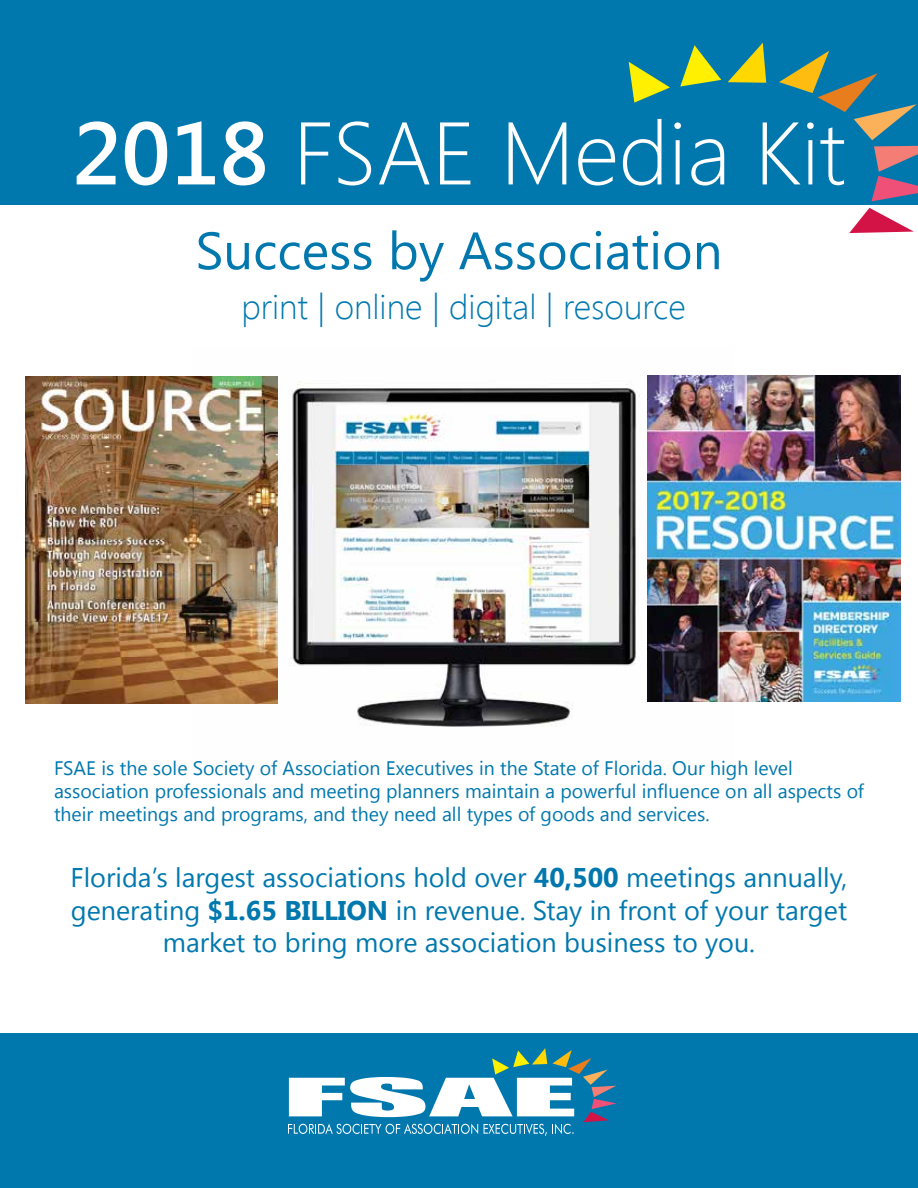
<style>
.page{position:relative;width:918px;height:1188px;background:#fff}
.page>*{position:absolute;margin:0;border:0;box-sizing:border-box;transform-origin:0 0}
.t1{font:300 88.5px "Segoe UI";color:#fff}
.t2{font:52.5px "Segoe UI";color:#0078ae}
.t3{font:300 34.5px "Segoe UI";color:#0078ae}
.t4{font:27px/32.4px "Segoe UI";color:#0078ae;text-align:center}
.t5{font:19.5px/23.4px "Segoe UI";color:#0078ae}
.s1{font-weight:600}
.s2{font-weight:700}
</style>
<div class="page">
<div style="left:0;top:1034px;width:918px;height:154px;background:#0078ae"></div>
<div style="left:0;top:0;width:918px;height:205px;background:#0078ae"></div>
<img style="left:193px;top:375px;width:455px;height:352px">
<svg style="left:779px;top:51px;width:138px;height:89px"></svg>
<svg style="left:728px;top:43px;width:38px;height:40px"></svg>
<svg style="left:680px;top:45px;width:41px;height:42px"></svg>
<svg style="left:629px;top:62px;width:41px;height:41px"></svg>
<svg style="left:849px;top:208px;width:65px;height:25px"></svg>
<svg style="left:871px;top:146px;width:47px;height:55px"></svg>
<svg style="left:288px;top:1048px;width:329px;height:88px"></svg>
<div style="left:450px;top:1100px;width:36px;height:7px;background:#fff"></div>
<img style="left:648px;top:375px;width:253px;height:327px">
<img style="left:26px;top:377px;width:252px;height:327px">
<h1 class="t1" style="left:72px;top:92px;width:775px"><span class="s1">2018</span> FSAE Media Kit</h1>
<h2 class="t2" style="left:196px;top:214px;width:528px">Success by Association</h2>
<h3 class="t3" style="left:242px;top:283px;width:446px">print | online | digital | resource</h3>
<p class="t5" style="left:54px;top:755px;width:812px">FSAE is the sole Society of Association Executives in the State of Florida. Our high level association professionals and meeting planners maintain a powerful influence on all aspects of their meetings and programs, and they need all types of goods and services.</p>
<h3 class="t4" style="left:71px;top:860px;width:778px">Florida’s largest associations hold over <span class="s2">40,500</span> meetings annually, generating <span class="s2">$1.65 BILLION</span> in revenue. Stay in front of your target market to bring more association business to you.</h3>
</div>
